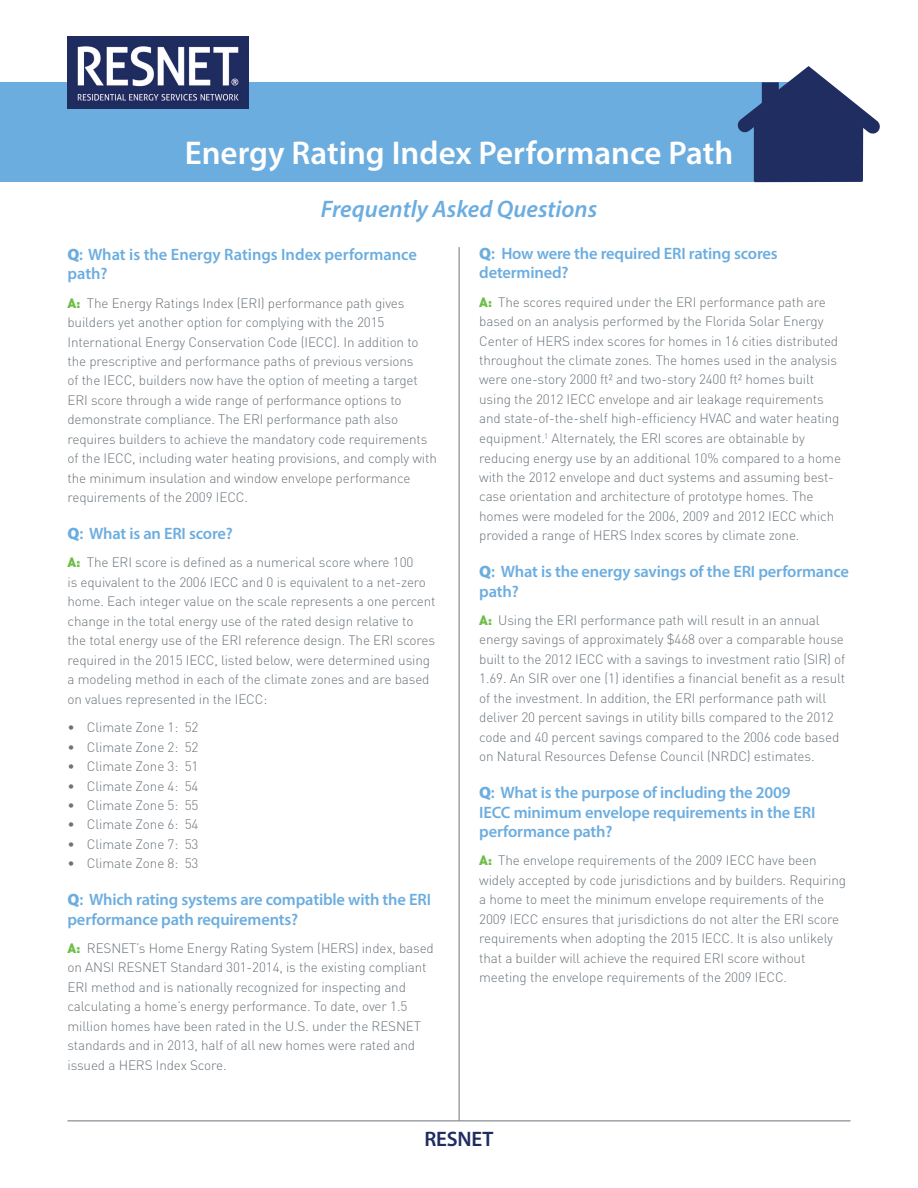
<style>
.page{position:relative;width:918px;height:1188px;background:#fff}
.page>*{position:absolute;margin:0;border:0;box-sizing:border-box;transform-origin:0 0}
.t1{font:600 33px "Myriad Pro";color:#fff}
.t2{font:italic 600 24px "Myriad Pro";color:#6caddf}
.t3{font:600 21px "Myriad Pro";letter-spacing:-.01em;color:#1e2c60}
.t4{font:600 16.5px/19.5px "Myriad Pro";letter-spacing:-.01em;color:#6caddf}
.t5{font:300 13.5px/19.5px "DIN Pro";letter-spacing:-.01em;color:#6a747b}
.s1{font-weight:900}
.s2{font-weight:900;color:#6cbd45}
</style>
<div class="page">
<hr style="left:68px;top:1120px;width:782px;height:1px;background:#6a747b">
<div style="left:0;top:82px;width:816px;height:100px;background:#6caddf"></div>
<hr style="left:459px;top:247px;width:1px;height:874px;background:#6a747b">
<img style="left:68px;top:36px;width:180px;height:72px">
<svg style="left:737px;top:66px;width:143px;height:116px"></svg>
<h1 class="t1" style="left:185px;top:132px;width:550px">Energy Rating Index Performance Path</h1>
<h2 class="t2" style="left:321px;top:193px;width:278px">Frequently Asked Questions</h2>
<p class="t4" style="left:68px;top:244px;width:351px"><span class="s1">Q</span>: What is the Energy Ratings Index performance path?</p>
<p class="t5" style="left:68px;top:292px;width:371px"><span class="s2">A:</span> The Energy Ratings Index (ERI) performance path gives builders yet another option for complying with the 2015<br>International Energy Conservation Code (IECC). In addition to the prescriptive and performance paths of previous versions<br>of the IECC, builders now have the option of meeting a target ERI score through a wide range of performance options to demonstrate compliance. The ERI performance path also requires builders to achieve the mandatory code requirements of the IECC, including water heating provisions, and comply with the minimum insulation and window envelope performance requirements of the 2009 IECC.</p>
<p class="t4" style="left:68px;top:524px;width:167px"><span class="s1">Q</span>: What is an ERI score?</p>
<p class="t5" style="left:68px;top:552px;width:370px"><span class="s2">A:</span> The ERI score is defined as a numerical score where 100<br>is equivalent to the 2006 IECC and 0 is equivalent to a net-zero home. Each integer value on the scale represents a one percent change in the total energy use of the rated design relative to<br>the total energy use of the ERI reference design. The ERI scores required in the 2015 IECC, listed below, were determined using a modeling method in each of the climate zones and are based on values represented in the IECC:</p>
<p class="t5" style="left:68px;top:717px;width:133px">• Climate Zone 1: 52</p>
<p class="t5" style="left:68px;top:736px;width:133px">• Climate Zone 2: 52</p>
<p class="t5" style="left:68px;top:756px;width:133px">• Climate Zone 3: 51</p>
<p class="t5" style="left:68px;top:775px;width:133px">• Climate Zone 4: 54</p>
<p class="t5" style="left:68px;top:795px;width:133px">• Climate Zone 5: 55</p>
<p class="t5" style="left:68px;top:814px;width:133px">• Climate Zone 6: 54</p>
<p class="t5" style="left:68px;top:834px;width:133px">• Climate Zone 7: 53</p>
<p class="t5" style="left:68px;top:853px;width:133px">• Climate Zone 8: 53</p>
<p class="t4" style="left:68px;top:890px;width:365px"><span class="s1">Q</span>: Which rating systems are compatible with the ERI performance path requirements?</p>
<p class="t5" style="left:68px;top:938px;width:368px"><span class="s2">A:</span> RESNET’s Home Energy Rating System (HERS) index, based on ANSI RESNET Standard 301-2014, is the existing compliant ERI method and is nationally recognized for inspecting and calculating a home’s energy performance. To date, over 1.5 million homes have been rated in the U.S. under the RESNET standards and in 2013, half of all new homes were rated and issued a HERS Index Score.</p>
<p class="t4" style="left:479px;top:243px;width:300px"><span class="s1">Q</span>: How were the required ERI rating scores determined?</p>
<p class="t5" style="left:479px;top:291px;width:363px"><span class="s2">A:</span> The scores required under the ERI performance path are based on an analysis performed by the Florida Solar Energy Center of HERS index scores for homes in 16 cities distributed throughout the climate zones. The homes used in the analysis were one-story 2000 ft² and two-story 2400 ft² homes built using the 2012 IECC envelope and air leakage requirements and state-of-the-shelf high-efficiency HVAC and water heating equipment.<sup>1</sup> Alternately, the ERI scores are obtainable by reducing energy use by an additional 10% compared to a home with the 2012 envelope and duct systems and assuming best&shy;case orientation and architecture of prototype homes. The homes were modeled for the 2006, 2009 and 2012 IECC which provided a range of HERS Index scores by climate zone.</p>
<p class="t4" style="left:479px;top:562px;width:371px"><span class="s1">Q</span>: What is the energy savings of the ERI performance path?</p>
<p class="t5" style="left:479px;top:610px;width:368px"><span class="s2">A:</span> Using the ERI performance path will result in an annual energy savings of approximately $468 over a comparable house built to the 2012 IECC with a savings to investment ratio (SIR) of 1.69. An SIR over one (1) identifies a financial benefit as a result of the investment. In addition, the ERI performance path will deliver 20 percent savings in utility bills compared to the 2012 code and 40 percent savings compared to the 2006 code based on Natural Resources Defense Council (NRDC) estimates.</p>
<p class="t4" style="left:479px;top:783px;width:338px"><span class="s1">Q</span>: What is the purpose of including the 2009<br>IECC minimum envelope requirements in the ERI performance path?</p>
<p class="t5" style="left:479px;top:850px;width:368px"><span class="s2">A:</span> The envelope requirements of the 2009 IECC have been widely accepted by code jurisdictions and by builders. Requiring a home to meet the minimum envelope requirements of the 2009 IECC ensures that jurisdictions do not alter the ERI score requirements when adopting the 2015 IECC. It is also unlikely that a builder will achieve the required ERI score without meeting the envelope requirements of the 2009 IECC.</p>
<h3 class="t3" style="left:425px;top:1125px;width:70px">RESNET</h3>
</div>
